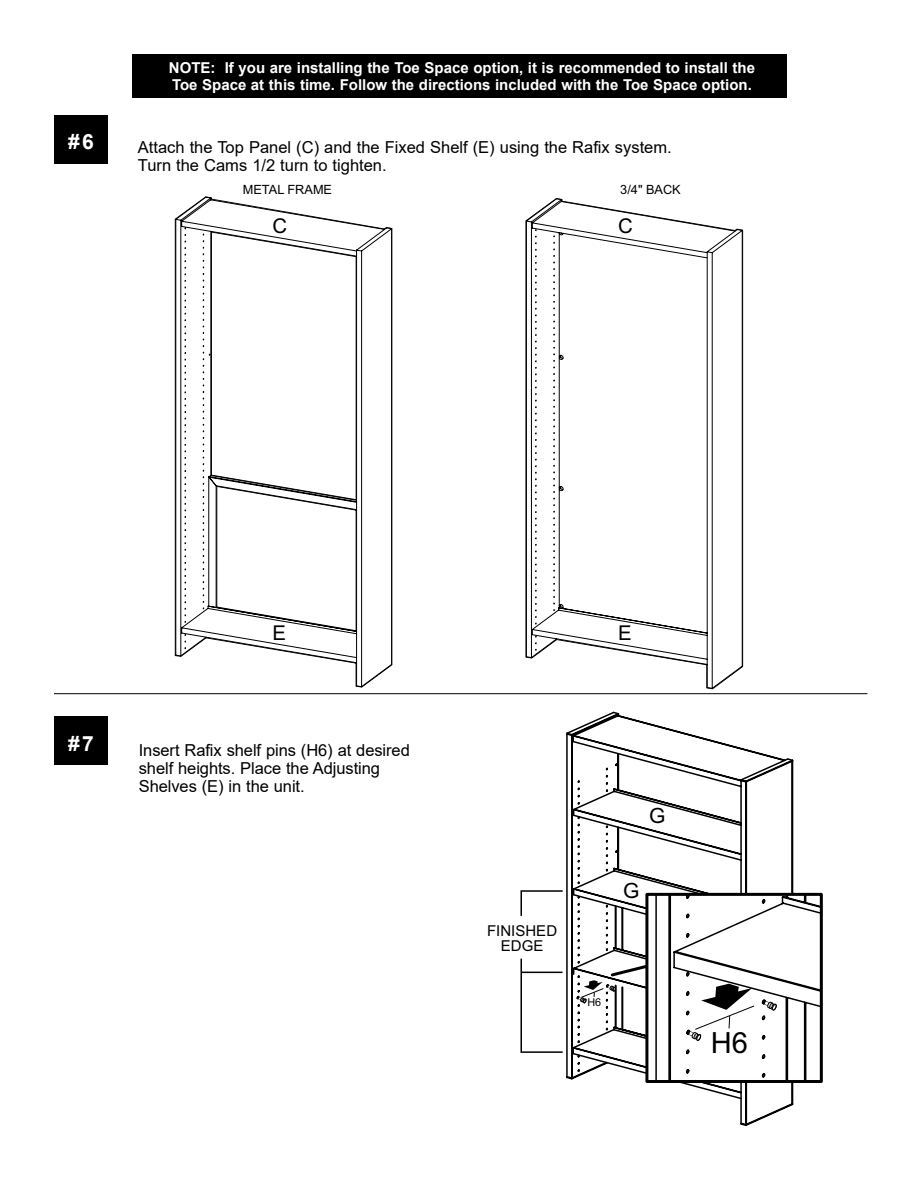
<style>
.page{position:relative;width:918px;height:1188px;background:#fff}
.page>*{position:absolute;margin:0;border:0;box-sizing:border-box;transform-origin:0 0}
.t1{font:29.1px "Arial";color:#000}
.t2{font:700 21px "Arial";color:#fff}
.t3{font:21px "Arial";color:#000}
.t4{font:20.4px "Arial";color:#000}
.t5{font:16.5px/18px "Arial";letter-spacing:-.005em;color:#000}
.t6{font:700 15px/16.5px "Arial";color:#fff}
.t7{font:15px/15px "Arial";color:#000;text-align:center}
.t8{font:12.75px "Arial";color:#000}
.t9{font:10.8px "Arial";color:#000}
</style>
<div class="page">
<svg style="left:175px;top:196px;width:568px;height:493px"></svg>
<svg style="left:531px;top:200px;width:205px;height:451px"></svg>
<div style="left:54px;top:115px;width:54px;height:48px;background:#000"></div>
<div style="left:132px;top:54px;width:655px;height:43px;background:#000"></div>
<svg style="left:566px;top:712px;width:228px;height:414px"></svg>
<svg style="left:520px;top:890px;width:43px;height:163px"></svg>
<svg style="left:577px;top:891px;width:246px;height:193px"></svg>
<div style="left:54px;top:717px;width:54px;height:48px;background:#000"></div>
<hr style="left:54px;top:693px;width:813px;height:1px;background:#000">
<p class="t6" style="left:169px;top:60px;width:588px">NOTE: If you are installing the Toe Space option, it is recommended to install the<br>Toe Space at this time. Follow the directions included with the Toe Space option.</p>
<p class="t2" style="left:68px;top:127px;width:27px">#6</p>
<p class="t5" style="left:138px;top:138px;width:535px">Attach the Top Panel (C) and the Fixed Shelf (E) using the Rafix system.<br>Turn the Cams 1/2 turn to tighten.</p>
<p class="t8" style="left:243px;top:180px;width:91px">METAL FRAME</p>
<p class="t8" style="left:620px;top:180px;width:62px">3/4" BACK</p>
<p class="t4" style="left:272px;top:211px;width:16px">C</p>
<p class="t4" style="left:618px;top:211px;width:16px">C</p>
<p class="t2" style="left:68px;top:729px;width:27px">#7</p>
<p class="t4" style="left:272px;top:619px;width:15px">E</p>
<p class="t5" style="left:139px;top:741px;width:273px">Insert Rafix shelf pins (H6) at desired shelf heights. Place the Adjusting<br>Shelves (E) in the unit.</p>
<p class="t4" style="left:618px;top:619px;width:15px">E</p>
<p class="t7" style="left:487px;top:923px;width:72px">FINISHED<br>EDGE</p>
<p class="t3" style="left:649px;top:802px;width:18px">G</p>
<p class="t3" style="left:623px;top:876px;width:18px">G</p>
<p class="t9" style="left:587px;top:995px;width:15px">H6</p>
<h1 class="t1" style="left:711px;top:1023px;width:39px">H6</h1>
</div>
